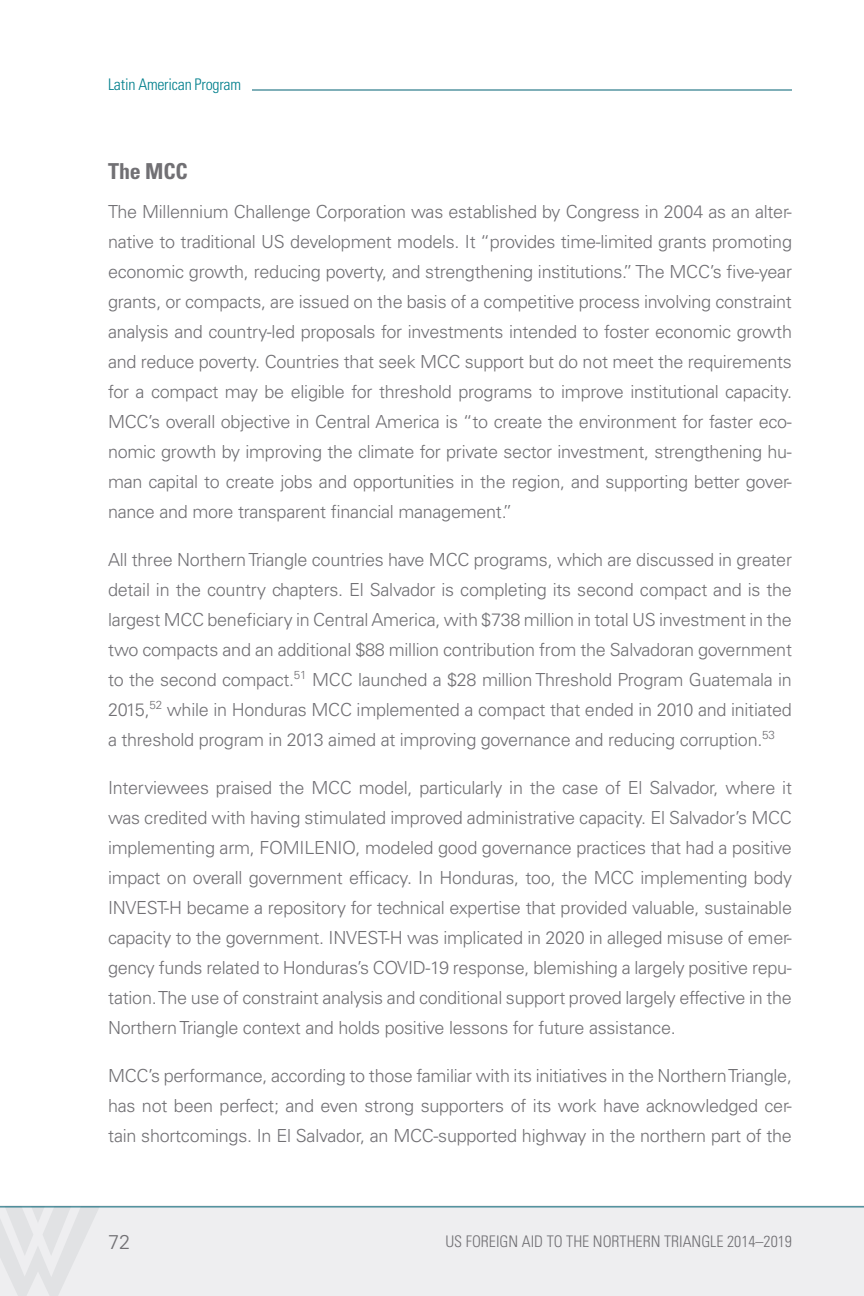
<style>
.page{position:relative;width:864px;height:1296px;background:#fff}
.page>*{position:absolute;margin:0;border:0;box-sizing:border-box;transform-origin:0 0}
.Subhead{font:700 condensed 22px "Univers LT Std";letter-spacing:-.005em;color:#717074}
.t1{font:300 20px "Univers LT Std";color:#717074}
.body{font:300 18px/30px "Univers LT Std";letter-spacing:-.015em;color:#717074;text-align:justify}
.t2{font:300 condensed 16px "Univers LT Std";color:#717074}
.t3{font:300 condensed 16px "Univers LT Std";letter-spacing:-.015em;color:#007f8c}
</style>
<div class="page">
<div style="left:0;top:1205px;width:864px;height:91px;background:#eeeef0"></div>
<svg style="left:0;top:1207px;width:100px;height:89px"></svg>
<hr style="left:0;top:1206px;width:864px;height:1px;background:#006072">
<hr style="left:252px;top:90px;width:540px;height:1px;background:#006072">
<p class="t3" style="left:108px;top:75px;width:135px">Latin American Program</p>
<p class="Subhead" style="left:108px;top:158px;width:81px">The MCC</p>
<p class="body" style="left:108px;top:197px;width:686px">The Millennium Challenge Corporation was established by Congress in 2004 as an alter&shy;native to traditional US development models. It “provides time-limited grants promoting economic growth, reducing poverty, and strengthening institutions.” The MCC’s five-year grants, or compacts, are issued on the basis of a competitive process involving constraint analysis and country-led proposals for investments intended to foster economic growth and reduce poverty. Countries that seek MCC support but do not meet the requirements for a compact may be eligible for threshold programs to improve institutional capacity.<br>MCC’s overall objective in Central America is “to create the environment for faster eco&shy;nomic growth by improving the climate for private sector investment, strengthening hu&shy;man capital to create jobs and opportunities in the region, and supporting better gover&shy;nance and more transparent financial management.”</p>
<p class="body" style="left:108px;top:545px;width:686px">All three Northern Triangle countries have MCC programs, which are discussed in greater detail in the country chapters. El Salvador is completing its second compact and is the largest MCC beneficiary in Central America, with $738 million in total US investment in the two compacts and an additional $88 million contribution from the Salvadoran government to the second compact.<sup>51</sup> MCC launched a $28 million Threshold Program Guatemala in 2015,<sup>52</sup> while in Honduras MCC implemented a compact that ended in 2010 and initiated a threshold program in 2013 aimed at improving governance and reducing corruption.<sup>53</sup></p>
<p class="body" style="left:108px;top:773px;width:686px">Interviewees praised the MCC model, particularly in the case of El Salvador, where it was credited with having stimulated improved administrative capacity. El Salvador’s MCC implementing arm, FOMILENIO, modeled good governance practices that had a positive impact on overall government efficacy. In Honduras, too, the MCC implementing body INVEST-H became a repository for technical expertise that provided valuable, sustainable capacity to the government. INVEST-H was implicated in 2020 in alleged misuse of emer&shy;gency funds related to Honduras’s COVID-19 response, blemishing a largely positive repu&shy;tation. The use of constraint analysis and conditional support proved largely effective in the Northern Triangle context and holds positive lessons for future assistance.</p>
<p class="body" style="left:108px;top:1061px;width:686px">MCC’s performance, according to those familiar with its initiatives in the Northern Triangle, has not been perfect; and even strong supporters of its work have acknowledged cer&shy;tain shortcomings. In El Salvador, an MCC-supported highway in the northern part of the</p>
<p class="t1" style="left:108px;top:1229px;width:24px">72</p>
<p class="t2" style="left:445px;top:1232px;width:348px">US FOREIGN AID TO THE NORTHERN TRIANGLE 2014–2019</p>
</div>
